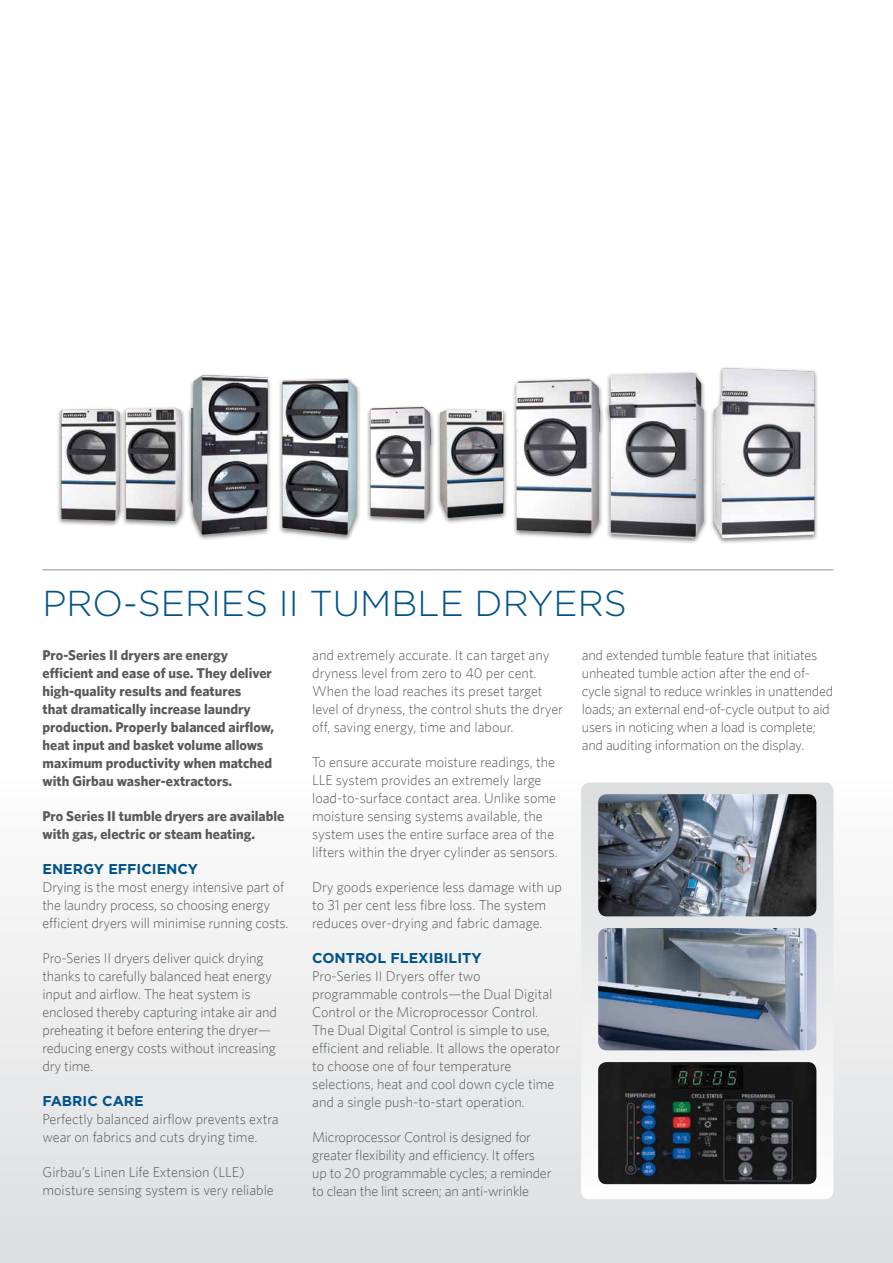
<style>
.page{position:relative;width:893px;height:1263px;background:#fff}
.page>*{position:absolute;margin:0;border:0;box-sizing:border-box;transform-origin:0 0}
.t1{font:300 36px "Gotham";color:#005387}
.t2{font:300 14.25px/18px "Whitney";letter-spacing:-.01em;color:#58595b}
.t3{font:700 14.25px/18px "Whitney";color:#58595b}
.t4{font:700 14.25px "Gotham";color:#005387}
</style>
<div class="page">
<div style="left:0;top:774px;width:893px;height:489px;background:linear-gradient(to bottom,#fdfdfd,#dcdedf)"></div>
<svg style="left:581px;top:782px;width:252px;height:417px"></svg>
<hr style="left:43px;top:569px;width:790px;height:1px;background:#939598">
<div style="left:121px;top:405px;width:64px;height:123px;background:#000;opacity:.5"></div>
<img style="left:126px;top:408px;width:55px;height:113px">
<div style="left:56px;top:407px;width:68px;height:120px;background:#000;opacity:.5"></div>
<img style="left:61px;top:409px;width:59px;height:112px">
<div style="left:187px;top:373px;width:85px;height:168px;background:#000;opacity:.5"></div>
<img style="left:191px;top:375px;width:77px;height:160px">
<div style="left:278px;top:376px;width:83px;height:165px;background:#000;opacity:.5"></div>
<img style="left:282px;top:379px;width:74px;height:156px">
<div style="left:366px;top:404px;width:69px;height:121px;background:#000;opacity:.5"></div>
<img style="left:370px;top:407px;width:61px;height:111px">
<div style="left:435px;top:407px;width:73px;height:118px;background:#000;opacity:.5"></div>
<img style="left:440px;top:409px;width:64px;height:109px">
<div style="left:511px;top:377px;width:94px;height:163px;background:#000;opacity:.5"></div>
<img style="left:516px;top:379px;width:84px;height:154px">
<div style="left:604px;top:371px;width:104px;height:173px;background:#000;opacity:.5"></div>
<img style="left:608px;top:373px;width:96px;height:165px">
<div style="left:709px;top:366px;width:110px;height:179px;background:#000;opacity:.5"></div>
<img style="left:714px;top:368px;width:101px;height:170px">
<img style="left:598px;top:794px;width:218px;height:122px">
<img style="left:598px;top:928px;width:218px;height:122px">
<img style="left:598px;top:1062px;width:218px;height:122px">
<h1 class="t1" style="left:43px;top:580px;width:586px">PRO-SERIES II TUMBLE DRYERS</h1>
<p class="t3" style="left:43px;top:646px;width:233px">Pro-Series II dryers are energy efficient and ease of use. They deliver high-quality results and features<br>that dramatically increase laundry production. Properly balanced airflow, heat input and basket volume allows maximum productivity when matched with Girbau washer-extractors.</p>
<p class="t3" style="left:43px;top:807px;width:243px">Pro Series II tumble dryers are available with gas, electric or steam heating.</p>
<p class="t4" style="left:43px;top:859px;width:157px">ENERGY EFFICIENCY</p>
<p class="t2" style="left:43px;top:878px;width:248px">Drying is the most energy intensive part of the laundry process, so choosing energy efficient dryers will minimise running costs.</p>
<p class="t2" style="left:43px;top:949px;width:236px">Pro-Series II dryers deliver quick drying thanks to carefully balanced heat energy input and airflow. The heat system is enclosed thereby capturing intake air and preheating it before entering the dryer— reducing energy costs without increasing dry time.</p>
<p class="t4" style="left:43px;top:1091px;width:103px">FABRIC CARE</p>
<p class="t2" style="left:43px;top:1110px;width:238px">Perfectly balanced airflow prevents extra wear on fabrics and cuts drying time.</p>
<p class="t2" style="left:43px;top:1163px;width:233px">Girbau’s Linen Life Extension (LLE) moisture sensing system is very reliable</p>
<p class="t2" style="left:582px;top:645px;width:253px">and extended tumble feature that initiates unheated tumble action after the end of&shy;cycle signal to reduce wrinkles in unattended loads; an external end-of-cycle output to aid users in noticing when a load is complete; and auditing information on the display.</p>
<p class="t2" style="left:312px;top:645px;width:252px">and extremely accurate. It can target any dryness level from zero to 40 per cent.<br>When the load reaches its preset target level of dryness, the control shuts the dryer off, saving energy, time and labour.</p>
<p class="t2" style="left:312px;top:752px;width:247px">To ensure accurate moisture readings, the LLE system provides an extremely large load-to-surface contact area. Unlike some moisture sensing systems available, the system uses the entire surface area of the lifters within the dryer cylinder as sensors.</p>
<p class="t2" style="left:312px;top:877px;width:251px">Dry goods experience less damage with up to 31 per cent less fibre loss. The system reduces over-drying and fabric damage.</p>
<p class="t4" style="left:312px;top:948px;width:171px">CONTROL FLEXIBILITY</p>
<p class="t2" style="left:312px;top:966px;width:249px">Pro-Series II Dryers offer two programmable controls—the Dual Digital Control or the Microprocessor Control.<br>The Dual Digital Control is simple to use, efficient and reliable. It allows the operator to choose one of four temperature selections, heat and cool down cycle time and a single push-to-start operation.</p>
<p class="t2" style="left:312px;top:1127px;width:241px">Microprocessor Control is designed for greater flexibility and efficiency. It offers up to 20 programmable cycles; a reminder to clean the lint screen; an anti-wrinkle</p>
</div>
